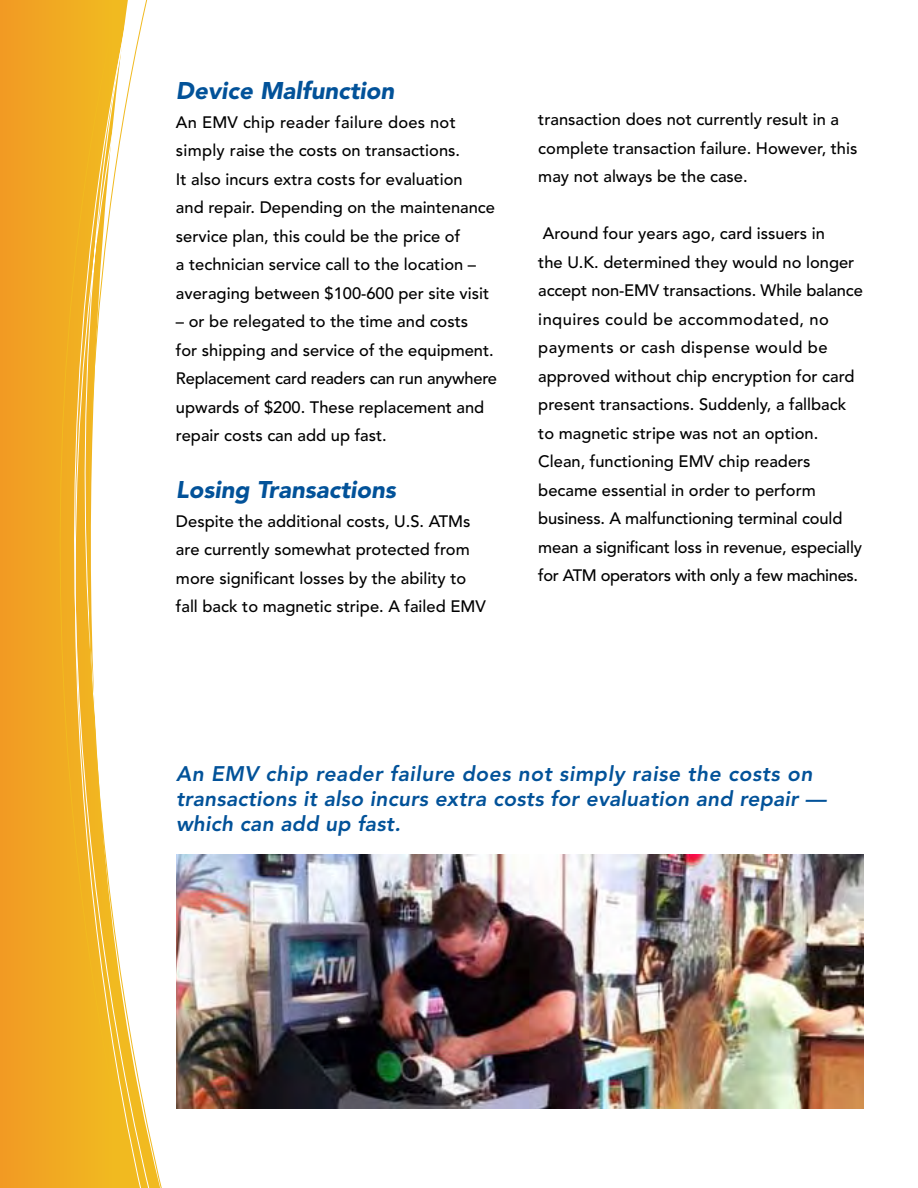
<style>
.page{position:relative;width:918px;height:1188px;background:#fff}
.page>*{position:absolute;margin:0;border:0;box-sizing:border-box;transform-origin:0 0}
.t1{font:italic 900 24px "Avenir LT Std";color:#025299}
.t2{font:italic 800 21px/25.2px "Avenir LT Std";letter-spacing:.01em;color:#025299}
.t3{font:500 16.5px/28.5px "Avenir LT Std";color:#000}
</style>
<div class="page">
<div style="left:0;top:0;width:57px;height:1188px;background:#f1a223"></div>
<svg style="left:57px;top:0;width:124px;height:1188px"></svg>
<img style="left:176px;top:855px;width:688px;height:253px">
<h1 class="t1" style="left:176px;top:76px;width:220px">Device Malfunction</h1>
<p class="t3" style="left:176px;top:108px;width:321px">An EMV chip reader failure does not simply raise the costs on transactions.<br>It also incurs extra costs for evaluation<br>and repair. Depending on the maintenance service plan, this could be the price of<br>a technician service call to the location – averaging between $100-600 per site visit</p>
<p class="t3" style="left:176px;top:308px;width:323px">– or be relegated to the time and costs<br>for shipping and service of the equipment.<br>Replacement card readers can run anywhere upwards of $200. These replacement and repair costs can add up fast.</p>
<h1 class="t1" style="left:176px;top:475px;width:221px">Losing Transactions</h1>
<p class="t3" style="left:176px;top:507px;width:311px">Despite the additional costs, U.S. ATMs are currently somewhat protected from more significant losses by the ability to fall back to magnetic stripe. A failed EMV</p>
<p class="t3" style="left:538px;top:106px;width:321px">transaction does not currently result in a complete transaction failure. However, this may not always be the case.</p>
<p class="t3" style="left:538px;top:220px;width:326px">Around four years ago, card issuers in<br>the U.K. determined they would no longer accept non-EMV transactions. While balance inquires could be accommodated, no payments or cash dispense would be approved without chip encryption for card present transactions. Suddenly, a fallback to magnetic stripe was not an option.<br>Clean, functioning EMV chip readers became essential in order to perform business. A malfunctioning terminal could mean a significant loss in revenue, especially for ATM operators with only a few machines.</p>
<p class="t2" style="left:176px;top:761px;width:652px">An EMV chip reader failure does not simply raise the costs on transactions it also incurs extra costs for evaluation and repair — which can add up fast.</p>
</div>
